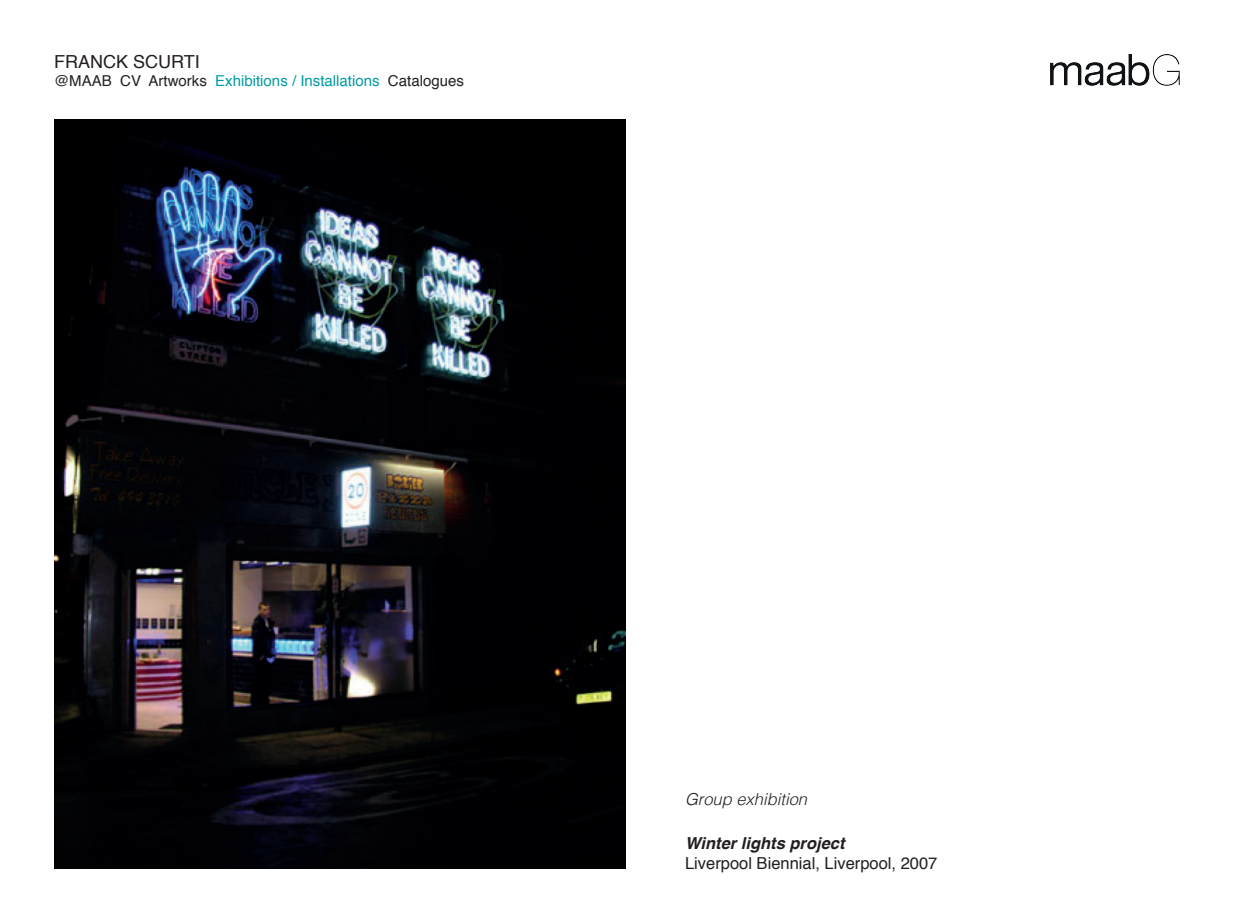
<style>
.page{position:relative;width:1234px;height:923px;background:#fff}
.page>*{position:absolute;margin:0;border:0;box-sizing:border-box;transform-origin:0 0}
.t1{font:18px "Helvetica";color:#231f20}
.t2{font:16.5px "Helvetica";color:#231f20}
.t3{font:italic 700 16.5px "Helvetica";color:#231f20}
.t4{font:italic 300 16.5px "Helvetica";color:#231f20}
.t5{font:15px "Helvetica";color:#231f20}
.s1{color:#009ba2}
</style>
<div class="page">
<img style="left:54px;top:119px;width:571px;height:750px">
<img style="left:1050px;top:54px;width:129px;height:31px">
<p class="t1" style="left:54px;top:47px;width:147px">FRANCK SCURTI</p>
<p class="t5" style="left:54px;top:69px;width:411px">@MAAB CV Artworks <span class="s1">Exhibitions / Installations</span> Catalogues</p>
<p class="t4" style="left:685px;top:784px;width:123px">Group exhibition</p>
<p class="t3" style="left:685px;top:829px;width:161px">Winter lights project</p>
<p class="t2" style="left:685px;top:850px;width:254px">Liverpool Biennial, Liverpool, 2007</p>
</div>
